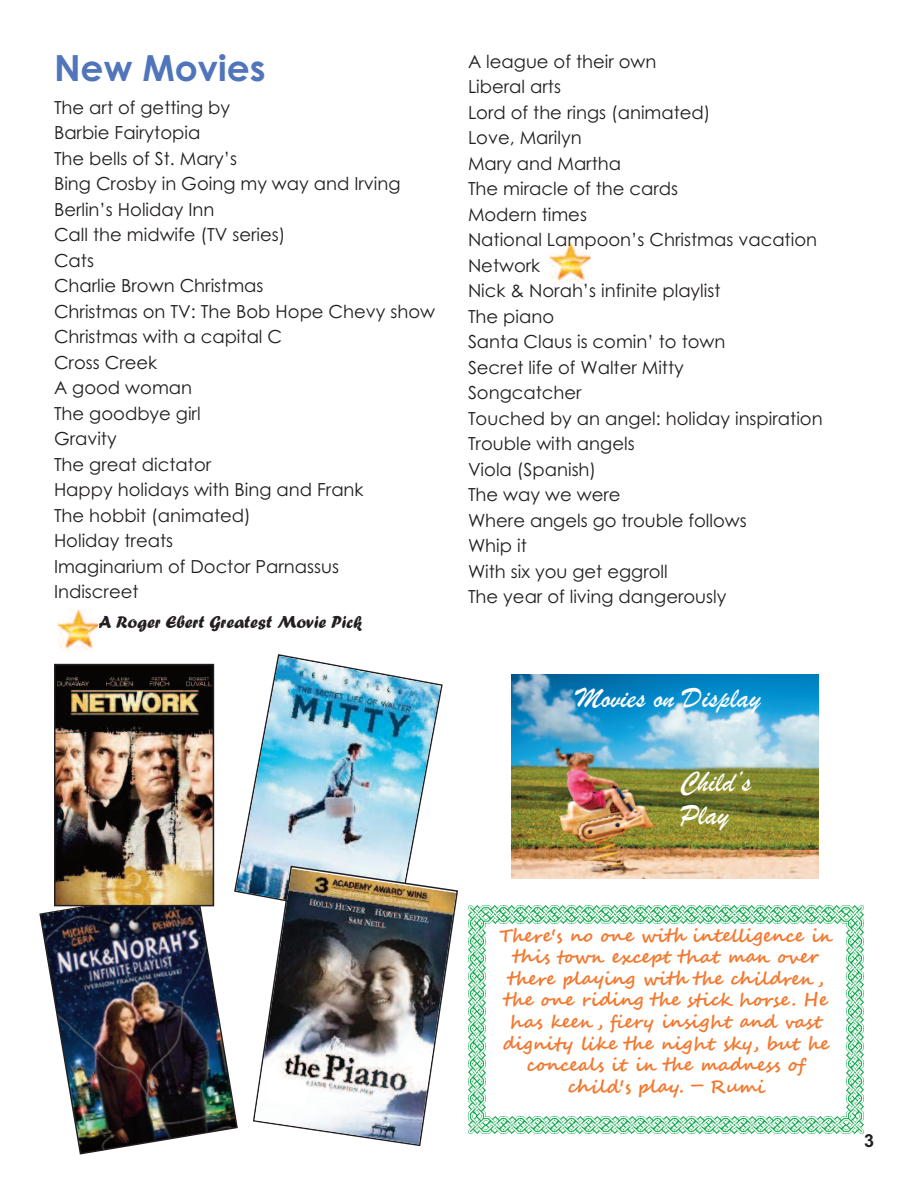
<style>
.page{position:relative;width:918px;height:1188px;background:#fff}
.page>*{position:absolute;margin:0;border:0;box-sizing:border-box;transform-origin:0 0}
.t1{font:700 36px "Century Gothic";color:#5175ba}
.t2{font:30px/33px "Brush Script";color:#fff}
.t3{font:18px/25.5px "Century Gothic";color:#231f20}
.t4{font:700 18px/21.6px "Segoe Script";color:#f3782e;text-align:center}
.t5{font:18px "Forte";color:#231f20}
.t6{font:700 18px "Arial";color:#231f20}
</style>
<div class="page">
<img style="left:236px;top:656px;width:205px;height:239px">
<img style="left:57px;top:609px;width:41px;height:43px">
<img style="left:549px;top:242px;width:41px;height:43px">
<img style="left:39px;top:886px;width:200px;height:269px">
<img style="left:56px;top:666px;width:156px;height:238px">
<div style="left:54px;top:664px;width:160px;height:242px;border:1px solid #231f20"></div>
<svg style="left:252px;top:865px;width:206px;height:282px"></svg>
<img style="left:255px;top:869px;width:201px;height:276px">
<img style="left:468px;top:906px;width:396px;height:18px">
<img style="left:846px;top:924px;width:18px;height:210px">
<img style="left:468px;top:1116px;width:378px;height:18px">
<img style="left:468px;top:924px;width:18px;height:192px">
<img style="left:511px;top:674px;width:307px;height:205px">
<h1 class="t1" style="left:54px;top:48px;width:213px">New Movies</h1>
<p class="t3" style="left:54px;top:95px;width:383px">The art of getting by<br>Barbie Fairytopia<br>The bells of St. Mary’s<br>Bing Crosby in Going my way and Irving<br>Berlin’s Holiday Inn<br>Call the midwife (TV series)<br>Cats<br>Charlie Brown Christmas<br>Christmas on TV: The Bob Hope Chevy show<br>Christmas with a capital C<br>Cross Creek<br>A good woman<br>The goodbye girl<br>Gravity<br>The great dictator<br>Happy holidays with Bing and Frank<br>The hobbit (animated)<br>Holiday treats<br>Imaginarium of Doctor Parnassus<br>Indiscreet</p>
<p class="t5" style="left:98px;top:611px;width:265px">A Roger Ebert Greatest Movie Pick</p>
<p class="t3" style="left:468px;top:49px;width:356px">A league of their own<br>Liberal arts<br>Lord of the rings (animated)<br>Love, Marilyn<br>Mary and Martha<br>The miracle of the cards<br>Modern times<br>National Lampoon’s Christmas vacation<br>Network<br>Nick &amp; Norah’s infinite playlist<br>The piano<br>Santa Claus is comin’ to town<br>Secret life of Walter Mitty<br>Songcatcher<br>Touched by an angel: holiday inspiration<br>Trouble with angels<br>Viola (Spanish)<br>The way we were<br>Where angels go trouble follows<br>Whip it<br>With six you get eggroll<br>The year of living dangerously</p>
<h2 class="t2" style="left:576px;top:680px;width:186px">Movies on Display</h2>
<h2 class="t2" style="left:680px;top:765px;width:73px">Child’s<br>Play</h2>
<p class="t4" style="left:499px;top:925px;width:335px">There's no one with intelligence in this town except that man over there playing with the children , the one riding the stick horse. He has keen , fiery insight and vast dignity like the night sky, but he conceals it in the madness of child's play. ― Rumi</p>
<p class="t6" style="left:864px;top:1130px;width:12px">3</p>
</div>
